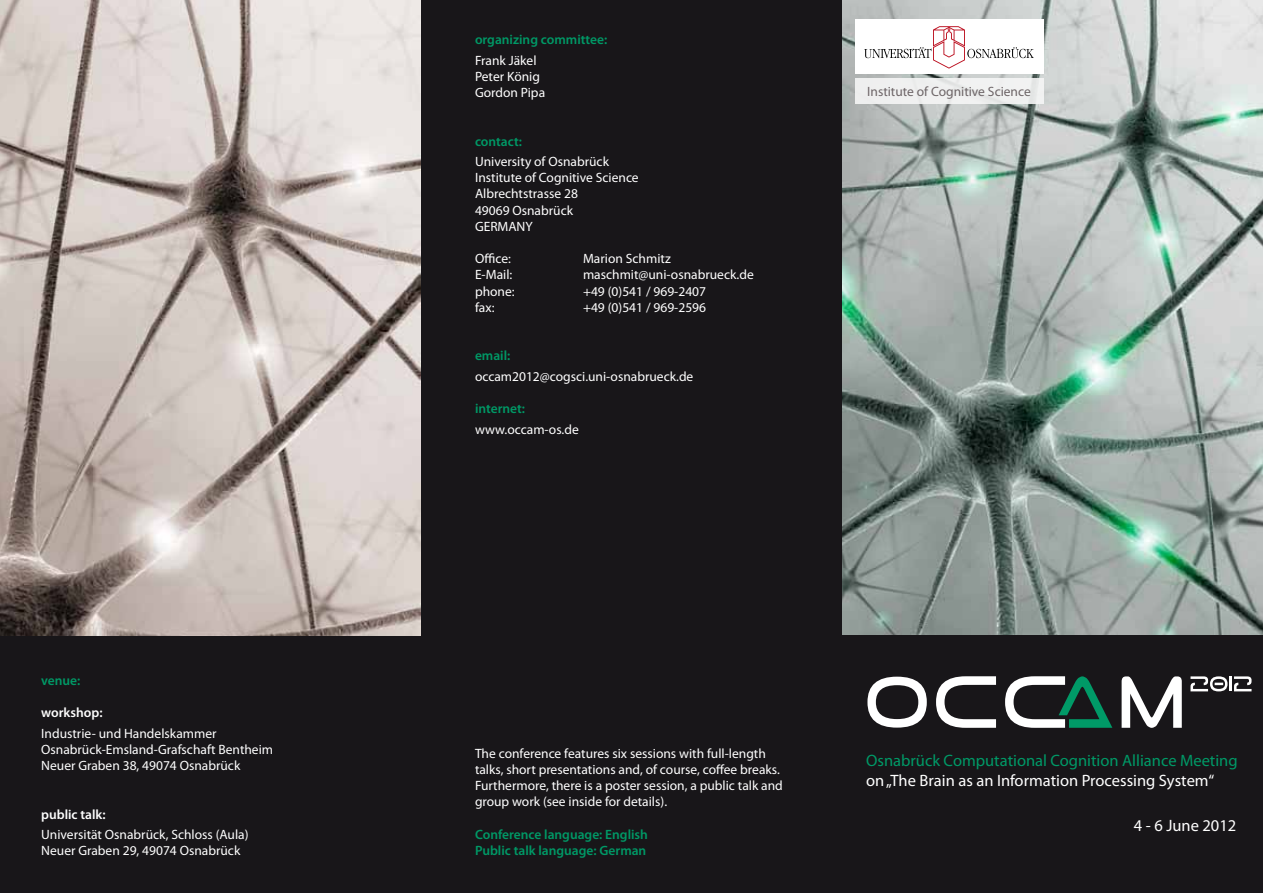
<style>
.page{position:relative;width:1263px;height:893px;background:#fff}
.page>*{position:absolute;margin:0;border:0;box-sizing:border-box;transform-origin:0 0}
.t1{font:16.5px "Myriad Pro";color:#fff}
.t2{font:16.5px "Myriad Pro";color:#009a67}
.t3{font:13.5px/16.2px "Myriad Pro";color:#fff}
.t4{font:600 13.5px/16.2px "Myriad Pro";color:#096}
.t5{font:13.5px "Myriad Pro";color:#6d6567}
.t6{font:600 13.5px "Myriad Pro";color:#fff}
</style>
<div class="page">
<div style="left:421px;top:0;width:421px;height:893px;background:#181619"></div>
<div style="left:0;top:636px;width:421px;height:257px;background:#181619"></div>
<img style="left:842px;top:0;width:421px;height:635px">
<div style="left:842px;top:635px;width:421px;height:258px;background:#181619"></div>
<div style="left:855px;top:19px;width:188px;height:54px;background:#fff"></div>
<svg style="left:864px;top:26px;width:170px;height:43px"></svg>
<div style="left:855px;top:78px;width:188px;height:25px;background:#eff0f0"></div>
<img style="left:0;top:0;width:421px;height:636px">
<svg style="left:936px;top:676px;width:60px;height:52px"></svg>
<svg style="left:1005px;top:676px;width:107px;height:52px"></svg>
<svg style="left:1121px;top:676px;width:61px;height:52px"></svg>
<svg style="left:1234px;top:676px;width:17px;height:15px"></svg>
<svg style="left:1190px;top:676px;width:37px;height:15px"></svg>
<hr style="left:1229px;top:676px;width:3px;height:15px;background:#fff">
<svg style="left:867px;top:677px;width:60px;height:51px"></svg>
<p class="t4" style="left:41px;top:672px;width:41px">venue:</p>
<p class="t6" style="left:41px;top:704px;width:63px">workshop:</p>
<p class="t3" style="left:41px;top:725px;width:233px">Industrie- und Handelskammer<br>Osnabrück-Emsland-Grafschaft Bentheim<br>Neuer Graben 38, 49074 Osnabrück</p>
<p class="t6" style="left:41px;top:806px;width:66px">public talk:</p>
<p class="t3" style="left:41px;top:826px;width:209px">Universität Osnabrück, Schloss (Aula)<br>Neuer Graben 29, 49074 Osnabrück</p>
<p class="t4" style="left:475px;top:31px;width:134px">organizing committee:</p>
<p class="t3" style="left:475px;top:52px;width:72px">Frank Jäkel<br>Peter König<br>Gordon Pipa</p>
<p class="t4" style="left:475px;top:133px;width:48px">contact:</p>
<p class="t3" style="left:475px;top:153px;width:165px">University of Osnabrück<br>Institute of Cognitive Science<br>Albrechtstrasse 28<br>49069 Osnabrück<br>GERMANY</p>
<p class="t3" style="left:475px;top:250px;width:38px">Office:</p>
<p class="t3" style="left:583px;top:250px;width:89px">Marion Schmitz</p>
<p class="t3" style="left:475px;top:267px;width:39px">E-Mail:</p>
<p class="t3" style="left:583px;top:267px;width:172px">maschmit@uni-osnabrueck.de</p>
<p class="t3" style="left:475px;top:283px;width:41px">phone:</p>
<p class="t3" style="left:583px;top:283px;width:125px">+49 (0)541 / 969-2407</p>
<p class="t3" style="left:475px;top:299px;width:21px">fax:</p>
<p class="t3" style="left:583px;top:299px;width:125px">+49 (0)541 / 969-2596</p>
<p class="t4" style="left:475px;top:347px;width:37px">email:</p>
<p class="t3" style="left:475px;top:368px;width:220px">occam2012@cogsci.uni-osnabrueck.de</p>
<p class="t4" style="left:475px;top:400px;width:52px">internet:</p>
<p class="t3" style="left:475px;top:421px;width:105px">www.occam-os.de</p>
<p class="t5" style="left:867px;top:83px;width:165px">Institute of Cognitive Science</p>
<p class="t3" style="left:475px;top:745px;width:309px">The conference features six sessions with full-length talks, short presentations and, of course, coffee breaks.<br>Furthermore, there is a poster session, a public talk and group work (see inside for details).</p>
<p class="t4" style="left:475px;top:826px;width:174px">Conference language: English<br>Public talk language: German</p>
<p class="t2" style="left:866px;top:751px;width:373px">Osnabrück Computational Cognition Alliance Meeting</p>
<p class="t1" style="left:866px;top:770px;width:350px">on „The Brain as an Information Processing System“</p>
<p class="t1" style="left:1134px;top:815px;width:104px">4 - 6 June 2012</p>
</div>
